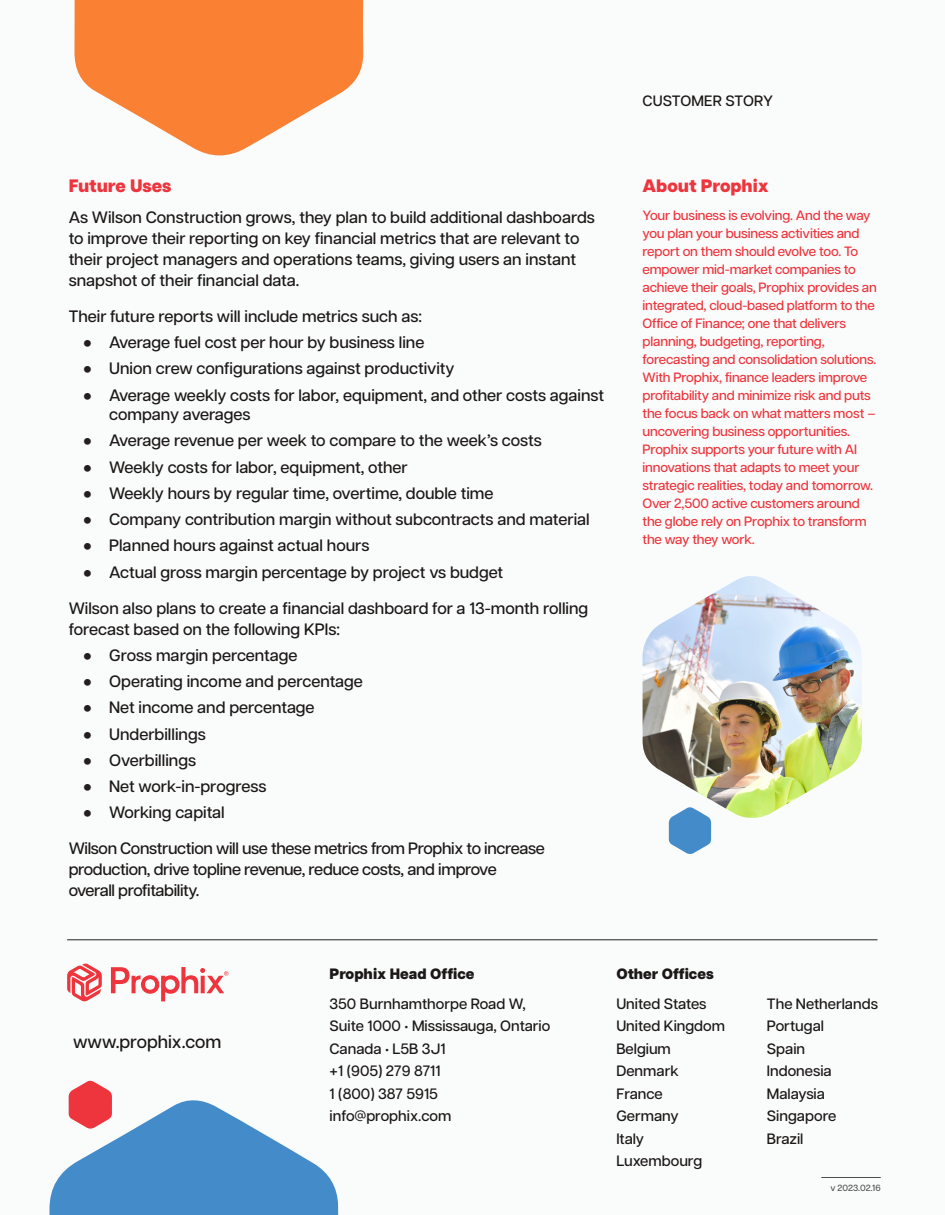
<style>
.page{position:relative;width:945px;height:1215px;background:#fafbfb}
.page>*{position:absolute;margin:0;border:0;box-sizing:border-box;transform-origin:0 0}
.t1{font:800 18px "Articulat CF";color:#ee353d}
.t2{font:500 18px "Articulat CF";color:#1b1817}
.t3{font:500 16.5px/21px "Articulat CF";color:#1b1817}
.t4{font:500 16.5px/21px "Articulat CF";letter-spacing:-.02em;color:#1b1817}
.t5{font:500 15px "Articulat CF";color:#1b1817}
.t6{font:800 15px "Articulat CF";color:#1b1817}
.t7{font:500 13.5px/18px "Articulat CF";letter-spacing:-.01em;color:#ee353d}
.t8{font:500 9px "Articulat CF";color:#4f4f4f}
.s1{font-size:40.5px;color:#231f20}
</style>
<div class="page">
<svg style="left:49px;top:1080px;width:290px;height:135px"></svg>
<svg style="left:74px;top:0;width:290px;height:156px"></svg>
<hr style="left:67px;top:940px;width:810px;height:1px;background:#231f20">
<svg style="left:111px;top:967px;width:117px;height:34px"></svg>
<svg style="left:67px;top:963px;width:35px;height:39px"></svg>
<hr style="left:821px;top:1177px;width:60px;height:1px;background:#4f4f4f">
<img style="left:643px;top:576px;width:219px;height:242px">
<svg style="left:669px;top:807px;width:42px;height:47px"></svg>
<p class="t5" style="left:643px;top:93px;width:132px">CUSTOMER STORY</p>
<p class="t1" style="left:69px;top:176px;width:104px">Future Uses</p>
<p class="t3" style="left:69px;top:207px;width:528px">As Wilson Construction grows, they plan to build additional dashboards to improve their reporting on key financial metrics that are relevant to their project managers and operations teams, giving users an instant snapshot of their financial data.</p>
<p class="t3" style="left:69px;top:306px;width:355px">Their future reports will include metrics such as:</p>
<p class="t3" style="left:82px;top:332px;width:344px"><span class="s1">•</span> Average fuel cost per hour by business line</p>
<p class="t3" style="left:82px;top:359px;width:374px"><span class="s1">•</span> Union crew configurations against productivity</p>
<p class="t3" style="left:109px;top:386px;width:497px;line-height:19.5px;text-indent:-27px"><span class="s1">•</span> Average weekly costs for labor, equipment, and other costs against company averages</p>
<p class="t3" style="left:82px;top:431px;width:461px"><span class="s1">•</span> Average revenue per week to compare to the week’s costs</p>
<p class="t3" style="left:82px;top:457px;width:327px"><span class="s1">•</span> Weekly costs for labor, equipment, other</p>
<p class="t3" style="left:82px;top:483px;width:413px"><span class="s1">•</span> Weekly hours by regular time, overtime, double time</p>
<p class="t3" style="left:82px;top:509px;width:509px"><span class="s1">•</span> Company contribution margin without subcontracts and material</p>
<p class="t3" style="left:82px;top:536px;width:289px"><span class="s1">•</span> Planned hours against actual hours</p>
<p class="t3" style="left:82px;top:562px;width:423px"><span class="s1">•</span> Actual gross margin percentage by project vs budget</p>
<p class="t3" style="left:69px;top:598px;width:521px">Wilson also plans to create a financial dashboard for a 13-month rolling forecast based on the following KPIs:</p>
<p class="t3" style="left:82px;top:645px;width:217px"><span class="s1">•</span> Gross margin percentage</p>
<p class="t3" style="left:82px;top:671px;width:282px"><span class="s1">•</span> Operating income and percentage</p>
<p class="t3" style="left:82px;top:698px;width:234px"><span class="s1">•</span> Net income and percentage</p>
<p class="t3" style="left:82px;top:724px;width:125px"><span class="s1">•</span> Underbillings</p>
<p class="t3" style="left:82px;top:750px;width:115px"><span class="s1">•</span> Overbillings</p>
<p class="t3" style="left:82px;top:776px;width:186px"><span class="s1">•</span> Net work-in-progress</p>
<p class="t3" style="left:82px;top:803px;width:144px"><span class="s1">•</span> Working capital</p>
<p class="t4" style="left:69px;top:839px;width:478px">Wilson Construction will use these metrics from Prophix to increase production, drive topline revenue, reduce costs, and improve overall profitability.</p>
<p class="t1" style="left:643px;top:175px;width:128px">About Prophix</p>
<p class="t7" style="left:643px;top:207px;width:230px">Your business is evolving. And the way</p>
<p class="t7" style="left:643px;top:225px;width:219px">you plan your business activities and</p>
<p class="t7" style="left:643px;top:243px;width:217px">report on them should evolve too. To</p>
<p class="t7" style="left:643px;top:261px;width:215px">empower mid-market companies to</p>
<p class="t7" style="left:643px;top:279px;width:236px">achieve their goals, Prophix provides an integrated, cloud-based platform to the</p>
<p class="t7" style="left:643px;top:315px;width:205px">Office of Finance; one that delivers</p>
<p class="t7" style="left:643px;top:333px;width:184px">planning, budgeting, reporting,</p>
<p class="t7" style="left:643px;top:351px;width:235px">forecasting and consolidation solutions.</p>
<p class="t7" style="left:643px;top:369px;width:230px">With Prophix, finance leaders improve profitability and minimize risk and puts</p>
<p class="t7" style="left:643px;top:405px;width:234px">the focus back on what matters most –</p>
<p class="t7" style="left:643px;top:423px;width:209px">uncovering business opportunities.</p>
<p class="t7" style="left:643px;top:441px;width:216px">Prophix supports your future with AI</p>
<p class="t7" style="left:643px;top:459px;width:219px">innovations that adapts to meet your</p>
<p class="t7" style="left:643px;top:477px;width:232px">strategic realities, today and tomorrow.</p>
<p class="t7" style="left:643px;top:495px;width:219px">Over 2,500 active customers around</p>
<p class="t7" style="left:643px;top:513px;width:226px">the globe rely on Prophix to transform</p>
<p class="t7" style="left:643px;top:531px;width:114px">the way they work.</p>
<p class="t2" style="left:73px;top:1031px;width:150px">www.prophix.com</p>
<p class="t6" style="left:330px;top:964px;width:146px">Prophix Head Office</p>
<p class="t5" style="left:330px;top:995px;width:198px">350 Burnhamthorpe Road W,</p>
<p class="t5" style="left:330px;top:1017px;width:222px">Suite 1000 • Mississauga, Ontario</p>
<p class="t5" style="left:330px;top:1040px;width:118px">Canada • L5B 3J1</p>
<p class="t5" style="left:330px;top:1062px;width:113px">+1 (905) 279 8711</p>
<p class="t5" style="left:330px;top:1085px;width:110px">1 (800) 387 5915</p>
<p class="t5" style="left:330px;top:1107px;width:123px">info@prophix.com</p>
<p class="t6" style="left:616px;top:964px;width:99px">Other Offices</p>
<p class="t5" style="left:616px;top:995px;width:92px">United States</p>
<p class="t5" style="left:616px;top:1017px;width:110px">United Kingdom</p>
<p class="t5" style="left:616px;top:1040px;width:56px">Belgium</p>
<p class="t5" style="left:616px;top:1062px;width:64px">Denmark</p>
<p class="t5" style="left:616px;top:1085px;width:48px">France</p>
<p class="t5" style="left:616px;top:1107px;width:64px">Germany</p>
<p class="t5" style="left:616px;top:1130px;width:29px">Italy</p>
<p class="t5" style="left:616px;top:1152px;width:87px">Luxembourg</p>
<p class="t5" style="left:767px;top:995px;width:113px">The Netherlands</p>
<p class="t5" style="left:767px;top:1017px;width:59px">Portugal</p>
<p class="t5" style="left:767px;top:1040px;width:40px">Spain</p>
<p class="t5" style="left:767px;top:1062px;width:66px">Indonesia</p>
<p class="t5" style="left:767px;top:1085px;width:60px">Malaysia</p>
<p class="t5" style="left:767px;top:1107px;width:71px">Singapore</p>
<p class="t5" style="left:767px;top:1130px;width:38px">Brazil</p>
<p class="t8" style="left:830px;top:1183px;width:52px">v 2023.02.16</p>
</div>
